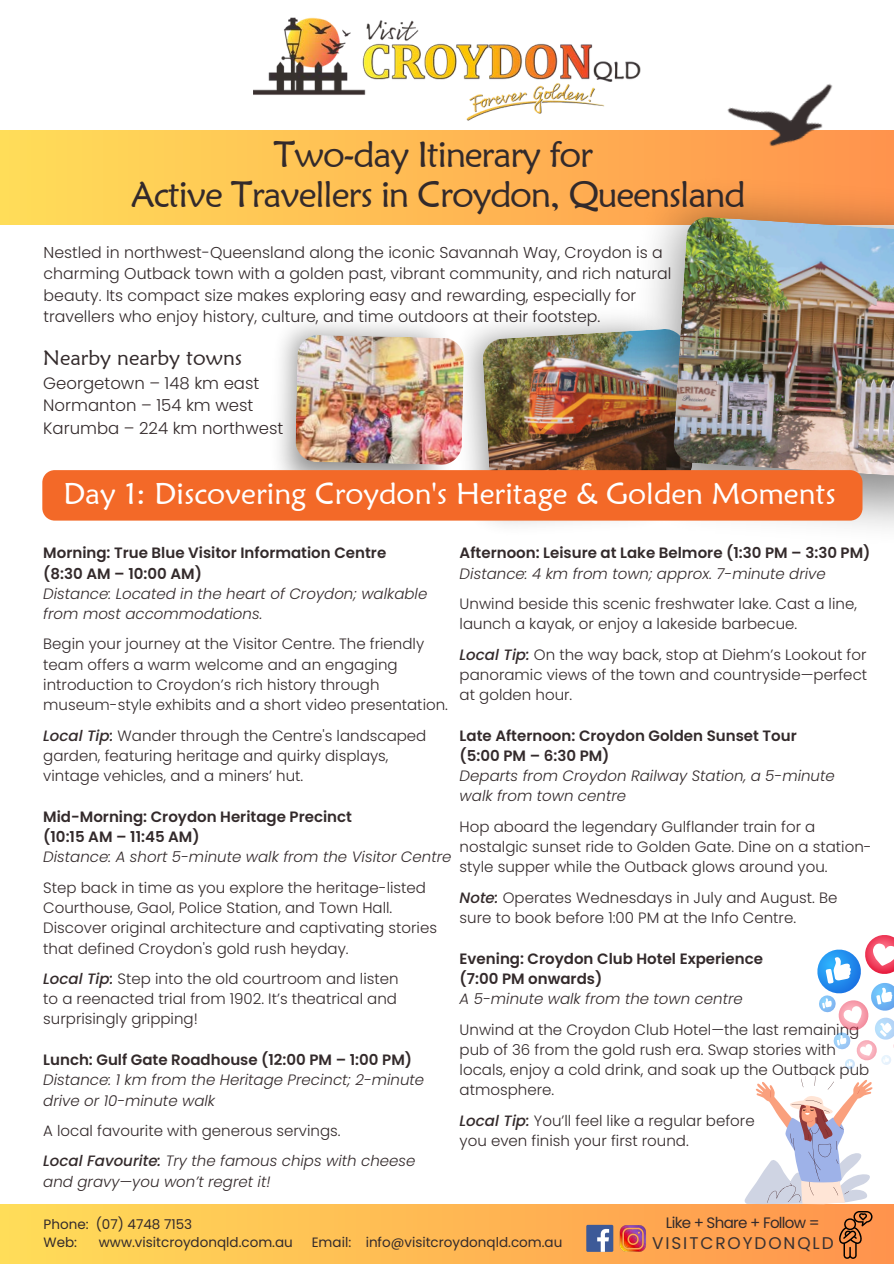
<style>
.page{position:relative;width:894px;height:1264px;background:#fff}
.page>*{position:absolute;margin:0;border:0;box-sizing:border-box;transform-origin:0 0}
.t1{font:36.15px/40.5px "Maiandra GD";letter-spacing:-.03em;color:#332a2b;text-align:center}
.t2{font:30px "Maiandra GD";color:#fff}
.t3{font:21px "Maiandra GD";color:#332a2b}
.t4{font:16.95px "Poppins";letter-spacing:.11em;color:#3a3232}
.t5{font:300 16.5px/22.5px "Poppins";color:#332a2b}
.t6{font:300 15.75px/21.5px "Poppins";color:#332a2b}
.t7{font:15.15px "Poppins";letter-spacing:-.045em;color:#332a2b}
.t8{font:300 15px/20.2px "Poppins";color:#332a2b}
.t9{font:italic 300 15px/20.2px "Poppins";color:#332a2b}
.t10{font:600 15px/20.2px "Poppins";color:#332a2b}
.t11{font:13.5px "Poppins";color:#332a2b}
.s1{font-weight:600;font-style:normal}
.s2{font-weight:500;font-style:italic}
.s3{font-weight:300;font-style:italic}
.s4{font-weight:500}
</style>
<div class="page">
<div style="left:0;top:1204px;width:893px;height:59px;background:linear-gradient(to right,#ffdd59,#ff934d)"></div>
<img style="left:618px;top:1224px;width:28px;height:27px">
<div style="left:586px;top:1224px;width:27px;height:27px;background:#3d5a98"></div>
<svg style="left:597px;top:1228px;width:12px;height:23px"></svg>
<img style="left:254px;top:17px;width:386px;height:104px">
<svg style="left:0;top:130px;width:708px;height:94px"></svg>
<img style="left:708px;top:84px;width:185px;height:82px">
<img style="left:482px;top:329px;width:123px;height:141px">
<img style="left:605px;top:166px;width:288px;height:362px">
<img style="left:672px;top:216px;width:221px;height:265px">
<img style="left:295px;top:335px;width:169px;height:130px">
<div style="left:42px;top:470px;width:820px;height:50px;background:#f36928"></div>
<svg style="left:744px;top:1076px;width:128px;height:128px"></svg>
<svg style="left:817px;top:935px;width:76px;height:134px"></svg>
<svg style="left:836px;top:1210px;width:36px;height:49px"></svg>
<h4 class="t1" style="left:131px;top:133px;width:616px">Two-day Itinerary for<br>Active Travellers in Croydon, Queensland</h4>
<h1 class="t6" style="left:44px;top:242px;width:629px">Nestled in northwest-Queensland along the iconic Savannah Way, Croydon is a charming Outback town with a golden past, vibrant community, and rich natural beauty. Its compact size makes exploring easy and rewarding, especially for travellers who enjoy history, culture, and time outdoors at their footstep.</h1>
<p class="t3" style="left:43px;top:345px;width:200px">Nearby nearby towns</p>
<p class="t5" style="left:43px;top:372px;width:241px">Georgetown – 148 km east<br>Normanton – 154 km west<br>Karumba – 224 km northwest</p>
<h5 class="t2" style="left:63px;top:475px;width:773px">Day 1: Discovering Croydon's Heritage &amp; Golden Moments</h5>
<h5 class="t9" style="left:43px;top:543px;width:385px"><span class="s1">Morning: True Blue Visitor Information Centre (8:30 AM – 10:00 AM)<br></span>Distance: Located in the heart of Croydon; walkable from most accommodations.</h5>
<h5 class="t8" style="left:43px;top:634px;width:406px">Begin your journey at the Visitor Centre. The friendly team offers a warm welcome and an engaging introduction to Croydon’s rich history through museum-style exhibits and a short video presentation.</h5>
<h5 class="t8" style="left:43px;top:725px;width:384px"><span class="s2">Local Tip:</span> Wander through the Centre's landscaped garden, featuring heritage and quirky displays, vintage vehicles, and a miners’ hut.</h5>
<h5 class="t10" style="left:43px;top:806px;width:409px">Mid-Morning: Croydon Heritage Precinct<br>(10:15 AM – 11:45 AM)<br><span class="s3">Distance: A short 5-minute walk from the Visitor Centre</span></h5>
<h5 class="t8" style="left:43px;top:877px;width:395px">Step back in time as you explore the heritage-listed Courthouse, Gaol, Police Station, and Town Hall.<br>Discover original architecture and captivating stories that defined Croydon's gold rush heyday.</h5>
<h5 class="t8" style="left:43px;top:968px;width:357px;text-align:justify"><span class="s2">Local Tip:</span> Step into the old courtroom and listen to a reenacted trial from 1902. It’s theatrical and surprisingly gripping!</h5>
<h5 class="t9" style="left:43px;top:1049px;width:382px"><span class="s1">Lunch: Gulf Gate Roadhouse (12:00 PM – 1:00 PM)<br></span>Distance: 1 km from the Heritage Precinct; 2-minute drive or 10-minute walk</h5>
<h5 class="t8" style="left:43px;top:1120px;width:299px">A local favourite with generous servings.</h5>
<h5 class="t9" style="left:43px;top:1150px;width:373px"><span class="s4">Local Favourite:</span> Try the famous chips with cheese and gravy—you won’t regret it!</h5>
<h5 class="t11" style="left:44px;top:1214px;width:150px">Phone: (07) 4748 7153</h5>
<h5 class="t11" style="left:44px;top:1232px;width:35px">Web:</h5>
<h5 class="t11" style="left:99px;top:1232px;width:195px">www.visitcroydonqld.com.au</h5>
<p class="t11" style="left:311px;top:1232px;width:252px">Email: info@visitcroydonqld.com.au</p>
<h4 class="t10" style="left:459px;top:543px;width:412px">Afternoon: Leisure at Lake Belmore (1:30 PM – 3:30 PM)<br><span class="s3">Distance: 4 km from town; approx. 7-minute drive</span></h4>
<p class="t8" style="left:459px;top:593px;width:398px">Unwind beside this scenic freshwater lake. Cast a line, launch a kayak, or enjoy a lakeside barbecue.</p>
<h2 class="t8" style="left:459px;top:644px;width:409px;text-align:justify"><span class="s2">Local Tip:</span> On the way back, stop at Diehm’s Lookout for panoramic views of the town and countryside—perfect at golden hour.</h2>
<h5 class="t9" style="left:459px;top:725px;width:376px"><span class="s1">Late Afternoon: Croydon Golden Sunset Tour (5:00 PM – 6:30 PM)<br></span>Departs from Croydon Railway Station, a 5-minute walk from town centre</h5>
<h5 class="t8" style="left:459px;top:816px;width:413px">Hop aboard the legendary Gulflander train for a nostalgic sunset ride to Golden Gate. Dine on a station&shy;style supper while the Outback glows around you.</h5>
<h5 class="t8" style="left:459px;top:887px;width:379px"><span class="s2">Note:</span> Operates Wednesdays in July and August. Be sure to book before 1:00 PM at the Info Centre.</h5>
<h5 class="t10" style="left:459px;top:948px;width:305px">Evening: Croydon Club Hotel Experience (7:00 PM onwards)<br><span class="s3">A 5-minute walk from the town centre</span></h5>
<h5 class="t8" style="left:459px;top:1019px;width:411px">Unwind at the Croydon Club Hotel—the last remaining pub of 36 from the gold rush era. Swap stories with locals, enjoy a cold drink, and soak up the Outback pub atmosphere.</h5>
<h5 class="t8" style="left:459px;top:1110px;width:296px"><span class="s2">Local Tip:</span> You’ll feel like a regular before you even finish your first round.</h5>
<p class="t7" style="left:665px;top:1212px;width:155px">Like + Share + Follow =</p>
<p class="t4" style="left:652px;top:1230px;width:183px">VISITCROYDONQLD</p>
</div>
